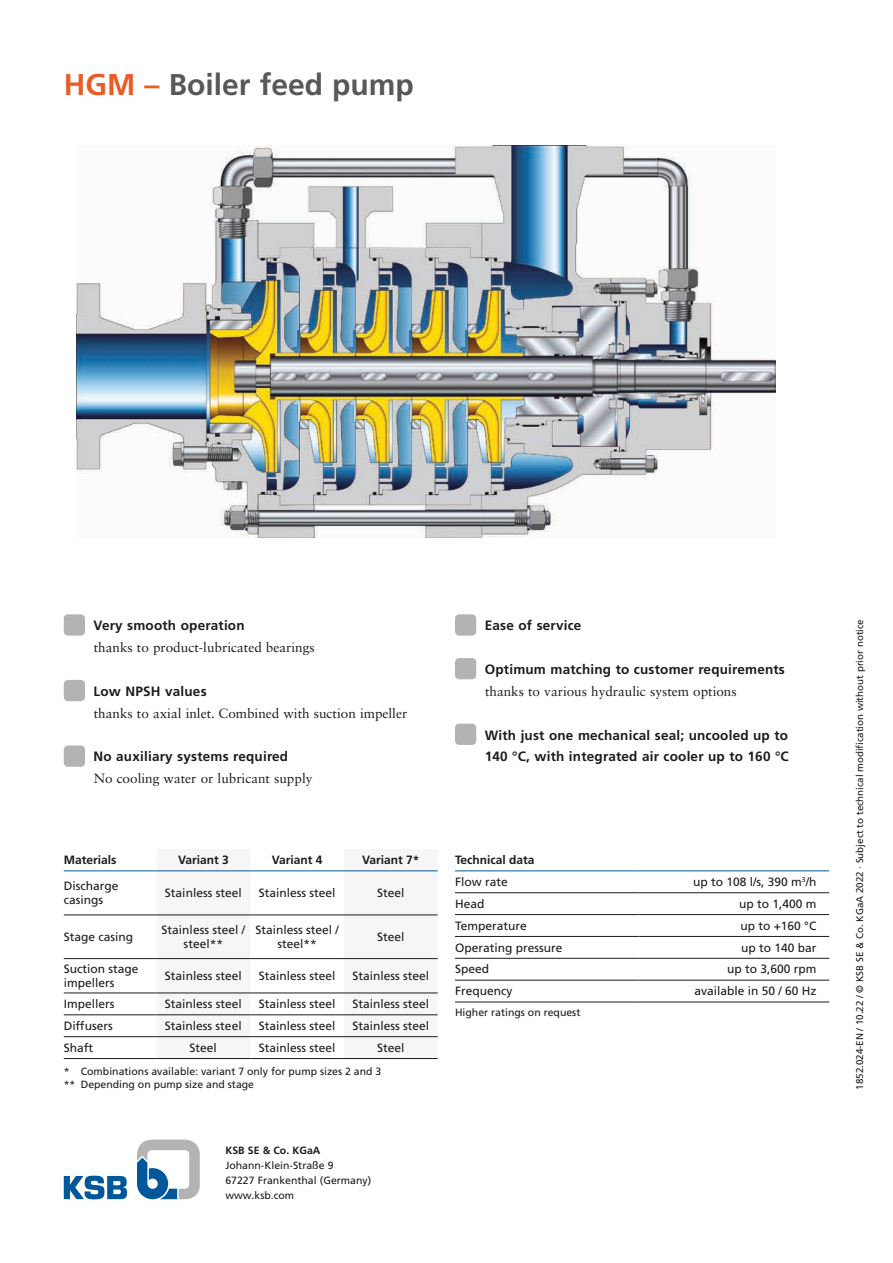
<style>
.page{position:relative;width:893px;height:1263px;background:#fff}
.page>*{position:absolute;margin:0;border:0;box-sizing:border-box;transform-origin:0 0}
.t1{font:700 30px "Frutiger LT Pro";color:#585857}
.t2{font:700 13.5px/21.9px "Frutiger LT Pro";letter-spacing:.015em;color:#1c1c1b}
.t3{font:13.5px "Sabon LT Std";color:#1c1c1b}
.t4{font:12px/13.5px "Frutiger LT Pro";color:#1c1c1b}
.t5{font:700 12px "Frutiger LT Pro";color:#1c1c1b}
.t6{font:10.5px/15px "Frutiger LT Pro";color:#1c1c1b}
.t7{font:700 10.5px "Frutiger LT Pro";color:#1c1c1b}
.t8{font:9.75px "Frutiger LT Pro";color:#1c1c1b}
.s1{color:#ea5c26}
</style>
<div class="page">
<div style="left:64px;top:614px;width:21px;height:22px;background:#b4b3b3;border-radius:4px"></div>
<div style="left:64px;top:680px;width:21px;height:21px;background:#b4b3b3;border-radius:4px"></div>
<div style="left:64px;top:745px;width:21px;height:22px;background:#b4b3b3;border-radius:4px"></div>
<div style="left:455px;top:614px;width:21px;height:22px;background:#b4b3b3;border-radius:4px"></div>
<div style="left:455px;top:658px;width:21px;height:21px;background:#b4b3b3;border-radius:4px"></div>
<div style="left:455px;top:724px;width:21px;height:21px;background:#b4b3b3;border-radius:4px"></div>
<hr style="left:455px;top:892px;width:184px;height:1px;background:#1c1c1b">
<hr style="left:639px;top:892px;width:190px;height:1px;background:#1c1c1b">
<hr style="left:455px;top:936px;width:184px;height:1px;background:#1c1c1b">
<hr style="left:639px;top:936px;width:190px;height:1px;background:#1c1c1b">
<hr style="left:455px;top:958px;width:184px;height:1px;background:#1c1c1b">
<hr style="left:639px;top:958px;width:190px;height:1px;background:#1c1c1b">
<hr style="left:455px;top:980px;width:184px;height:1px;background:#1c1c1b">
<hr style="left:639px;top:980px;width:190px;height:1px;background:#1c1c1b">
<hr style="left:455px;top:1002px;width:184px;height:1px;background:#1c1c1b">
<hr style="left:639px;top:1002px;width:190px;height:1px;background:#1c1c1b">
<hr style="left:455px;top:914px;width:184px;height:1px;background:#1c1c1b">
<hr style="left:639px;top:914px;width:190px;height:1px;background:#1c1c1b">
<hr style="left:455px;top:870px;width:184px;height:1px;background:#00589a">
<hr style="left:639px;top:870px;width:190px;height:1px;background:#00589a">
<img style="left:76px;top:146px;width:700px;height:392px">
<svg style="left:137px;top:1139px;width:63px;height:60px"></svg>
<svg style="left:64px;top:1175px;width:63px;height:24px"></svg>
<svg style="left:156px;top:871px;width:282px;height:167px;fill:#f5f6f5"></svg>
<hr style="left:64px;top:915px;width:92px;height:1px;background:#1c1c1b">
<hr style="left:156px;top:915px;width:94px;height:1px;background:#1c1c1b">
<hr style="left:250px;top:915px;width:94px;height:1px;background:#1c1c1b">
<hr style="left:344px;top:915px;width:94px;height:1px;background:#1c1c1b">
<hr style="left:64px;top:993px;width:92px;height:1px;background:#1c1c1b">
<hr style="left:156px;top:993px;width:94px;height:1px;background:#1c1c1b">
<hr style="left:250px;top:993px;width:94px;height:1px;background:#1c1c1b">
<hr style="left:344px;top:993px;width:94px;height:1px;background:#1c1c1b">
<hr style="left:64px;top:1014px;width:92px;height:1px;background:#1c1c1b">
<hr style="left:156px;top:1014px;width:94px;height:1px;background:#1c1c1b">
<hr style="left:250px;top:1014px;width:94px;height:1px;background:#1c1c1b">
<hr style="left:344px;top:1014px;width:94px;height:1px;background:#1c1c1b">
<hr style="left:64px;top:1036px;width:92px;height:1px;background:#1c1c1b">
<hr style="left:156px;top:1036px;width:94px;height:1px;background:#1c1c1b">
<hr style="left:250px;top:1036px;width:94px;height:1px;background:#1c1c1b">
<hr style="left:344px;top:1036px;width:94px;height:1px;background:#1c1c1b">
<hr style="left:64px;top:1058px;width:92px;height:1px;background:#1c1c1b">
<hr style="left:156px;top:1058px;width:94px;height:1px;background:#1c1c1b">
<hr style="left:250px;top:1058px;width:94px;height:1px;background:#1c1c1b">
<hr style="left:344px;top:1058px;width:94px;height:1px;background:#1c1c1b">
<hr style="left:64px;top:958px;width:92px;height:1px;background:#1c1c1b">
<hr style="left:156px;top:958px;width:94px;height:1px;background:#1c1c1b">
<hr style="left:250px;top:958px;width:94px;height:1px;background:#1c1c1b">
<hr style="left:344px;top:958px;width:94px;height:1px;background:#1c1c1b">
<hr style="left:64px;top:870px;width:92px;height:1px;background:#00589a">
<hr style="left:156px;top:870px;width:94px;height:1px;background:#00589a">
<hr style="left:250px;top:870px;width:94px;height:1px;background:#00589a">
<hr style="left:344px;top:870px;width:94px;height:1px;background:#00589a">
<h1 class="t1" style="left:64px;top:67px;width:352px"><span class="s1">HGM –</span> Boiler feed pump</h1>
<p class="t2" style="left:94px;top:615px;width:153px">Very smooth operation</p>
<p class="t3" style="left:94px;top:639px;width:222px">thanks to product-lubricated bearings</p>
<p class="t2" style="left:94px;top:680px;width:115px">Low NPSH values</p>
<p class="t3" style="left:94px;top:705px;width:315px">thanks to axial inlet. Combined with suction impeller</p>
<p class="t2" style="left:94px;top:746px;width:196px">No auxiliary systems required</p>
<p class="t3" style="left:94px;top:770px;width:220px">No cooling water or lubricant supply</p>
<p class="t2" style="left:485px;top:615px;width:98px">Ease of service</p>
<p class="t2" style="left:485px;top:658px;width:302px">Optimum matching to customer requirements</p>
<p class="t3" style="left:485px;top:683px;width:253px">thanks to various hydraulic system options</p>
<p class="t2" style="left:485px;top:724px;width:306px">With just one mechanical seal; uncooled up to<br>140 °C, with integrated air cooler up to 160 °C</p>
<p class="t5" style="left:64px;top:853px;width:54px">Materials</p>
<p class="t5" style="left:178px;top:853px;width:52px">Variant 3</p>
<p class="t5" style="left:272px;top:853px;width:52px">Variant 4</p>
<p class="t5" style="left:362px;top:853px;width:59px">Variant 7*</p>
<p class="t4" style="left:64px;top:879px;width:56px">Discharge casings</p>
<p class="t4" style="left:165px;top:886px;width:78px">Stainless steel</p>
<p class="t4" style="left:259px;top:886px;width:78px">Stainless steel</p>
<p class="t4" style="left:377px;top:886px;width:29px">Steel</p>
<p class="t4" style="left:64px;top:930px;width:71px">Stage casing</p>
<p class="t4" style="left:162px;top:923px;width:85px;text-align:center">Stainless steel / steel**</p>
<p class="t4" style="left:255px;top:923px;width:85px;text-align:center">Stainless steel / steel**</p>
<p class="t4" style="left:377px;top:930px;width:29px">Steel</p>
<p class="t4" style="left:64px;top:962px;width:76px">Suction stage impellers</p>
<p class="t4" style="left:165px;top:969px;width:78px">Stainless steel</p>
<p class="t4" style="left:259px;top:969px;width:78px">Stainless steel</p>
<p class="t4" style="left:352px;top:969px;width:78px">Stainless steel</p>
<p class="t4" style="left:64px;top:997px;width:52px">Impellers</p>
<p class="t4" style="left:165px;top:997px;width:78px">Stainless steel</p>
<p class="t4" style="left:259px;top:997px;width:78px">Stainless steel</p>
<p class="t4" style="left:352px;top:997px;width:78px">Stainless steel</p>
<p class="t4" style="left:64px;top:1019px;width:50px">Diffusers</p>
<p class="t4" style="left:165px;top:1019px;width:78px">Stainless steel</p>
<p class="t4" style="left:259px;top:1019px;width:78px">Stainless steel</p>
<p class="t4" style="left:352px;top:1019px;width:78px">Stainless steel</p>
<p class="t4" style="left:64px;top:1041px;width:31px">Shaft</p>
<p class="t4" style="left:190px;top:1041px;width:29px">Steel</p>
<p class="t4" style="left:259px;top:1041px;width:78px">Stainless steel</p>
<p class="t4" style="left:377px;top:1041px;width:29px">Steel</p>
<p class="t6" style="left:64px;top:1064px;width:319px;line-height:13.5px">* Combinations available: variant 7 only for pump sizes 2 and 3 ** Depending on pump size and stage</p>
<p class="t7" style="left:225px;top:1144px;width:97px">KSB SE &amp; Co. KGaA</p>
<p class="t6" style="left:225px;top:1157px;width:147px">Johann-Klein-Straße 9<br>67227 Frankenthal (Germany) www.ksb.com</p>
<p class="t5" style="left:455px;top:853px;width:81px">Technical data</p>
<p class="t4" style="left:455px;top:875px;width:54px">Flow rate</p>
<p class="t4" style="left:693px;top:875px;width:125px">up to 108 l/s, 390 m<sup>3</sup>/h</p>
<p class="t4" style="left:455px;top:897px;width:31px">Head</p>
<p class="t4" style="left:739px;top:897px;width:79px">up to 1,400 m</p>
<p class="t4" style="left:455px;top:919px;width:73px">Temperature</p>
<p class="t4" style="left:740px;top:919px;width:78px">up to +160 °C</p>
<p class="t4" style="left:455px;top:941px;width:109px">Operating pressure</p>
<p class="t4" style="left:741px;top:941px;width:77px">up to 140 bar</p>
<p class="t4" style="left:455px;top:962px;width:36px">Speed</p>
<p class="t4" style="left:727px;top:962px;width:91px">up to 3,600 rpm</p>
<p class="t4" style="left:455px;top:984px;width:59px">Frequency</p>
<p class="t4" style="left:694px;top:984px;width:124px">available in 50 / 60 Hz</p>
<p class="t6" style="left:455px;top:1005px;width:127px">Higher ratings on request</p>
<p class="t8" style="left:854px;top:1090px;width:472px;rotate:-90deg">1852.024-EN / 10.22 / © KSB SE &amp; Co. KGaA 2022 · Subject to technical modification without prior notice</p>
</div>
